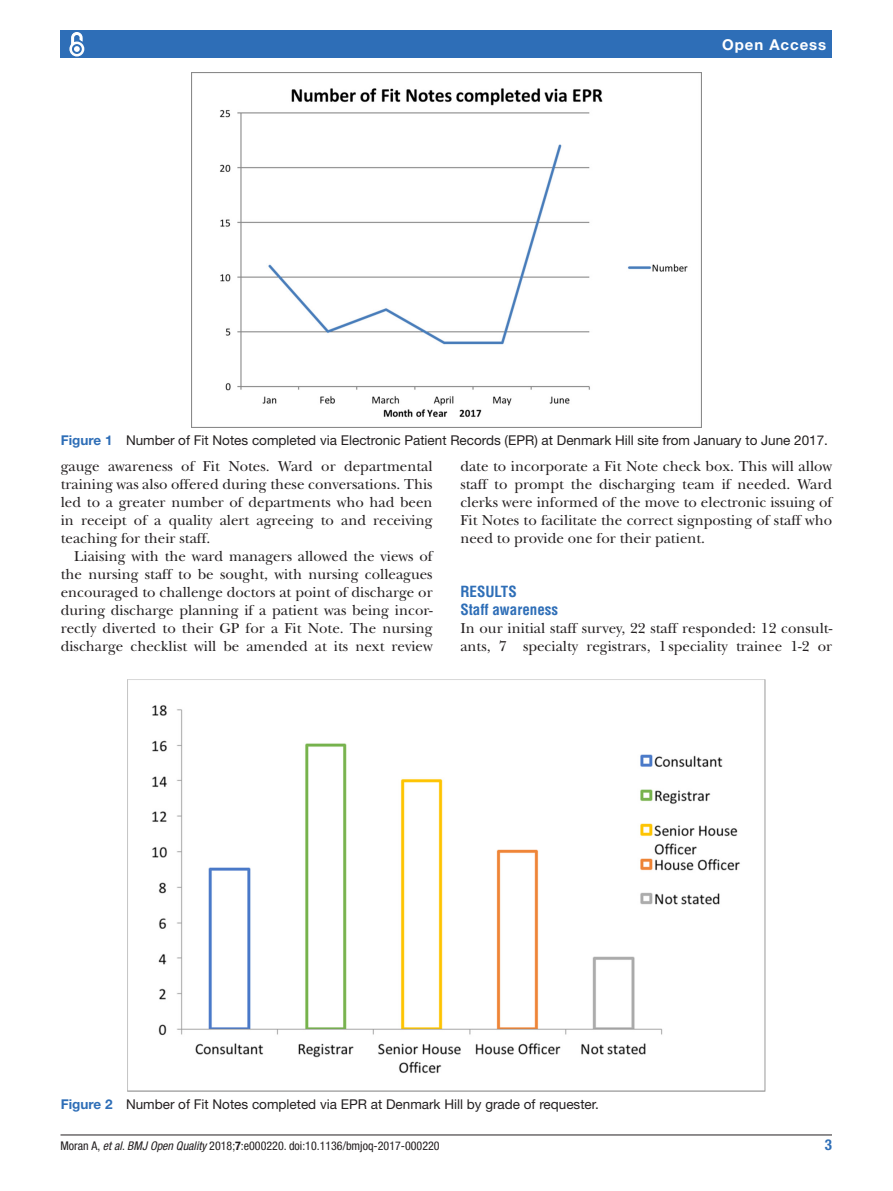
<style>
.page{position:relative;width:893px;height:1191px;background:#fff}
.page>*{position:absolute;margin:0;border:0;box-sizing:border-box;transform-origin:0 0}
.t1{font:15px/18px "New Baskerville";color:#231f20;text-align:justify}
.t2{font:700 condensed 15px/18px "Helvetica LT Std";color:#2e6eb7}
.t3{font:700 15px "Helvetica Neue LT Std";letter-spacing:.065em;color:#fff}
.t4{font:700 condensed 15px "Helvetica Neue LT Std";color:#2e6eb7}
.t5{font:13.5px "Helvetica Neue LT Std";color:#231f20}
.t6{font:condensed 12px "Helvetica Neue LT Std";color:#231f20}
.s1{font-weight:700;color:#2e6eb7}
.s2{font-style:italic}
.s3{font-weight:700}
</style>
<div class="page">
<hr style="left:61px;top:1134px;width:771px;height:1px;background:#231f20">
<div style="left:61px;top:31px;width:771px;height:27px;background:#2e6eb7"></div>
<svg style="left:69px;top:32px;width:16px;height:25px"></svg>
<img style="left:191px;top:73px;width:511px;height:354px">
<img style="left:127px;top:679px;width:638px;height:412px">
<p class="t3" style="left:722px;top:35px;width:106px">Open Access</p>
<p class="t5" style="left:61px;top:432px;width:769px"><span class="s1">Figure 1</span> Number of Fit Notes completed via Electronic Patient Records (EPR) at Denmark Hill site from January to June 2017.</p>
<p class="t1" style="left:61px;top:457px;width:373px">gauge awareness of Fit Notes. Ward or departmental training was also offered during these conversations. This led to a greater number of departments who had been in receipt of a quality alert agreeing to and receiving teaching for their staff.</p>
<p class="t1" style="left:61px;top:547px;width:373px;text-indent:14px">Liaising with the ward managers allowed the views of the nursing staff to be sought, with nursing colleagues encouraged to challenge doctors at point of discharge or during discharge planning if a patient was being incor&shy;rectly diverted to their GP for a Fit Note. The nursing discharge checklist will be amended at its next review</p>
<p class="t1" style="left:460px;top:457px;width:373px">date to incorporate a Fit Note check box. This will allow staff to prompt the discharging team if needed. Ward clerks were informed of the move to electronic issuing of Fit Notes to facilitate the correct signposting of staff who need to provide one for their patient.</p>
<p class="t2" style="left:460px;top:582px;width:99px">Results<br>Staff awareness</p>
<p class="t1" style="left:460px;top:619px;width:373px">In our initial staff survey, 22 staff responded: 12 consult&shy;ants, 7 specialty registrars, 1speciality trainee 1-2 or</p>
<p class="t5" style="left:61px;top:1096px;width:540px"><span class="s1">Figure 2</span> Number of Fit Notes completed via EPR at Denmark Hill by grade of requester.</p>
<p class="t6" style="left:61px;top:1138px;width:381px">Moran A, <span class="s2">et al</span>. <span class="s2">BMJ Open Quality</span> 2018;<span class="s3">7</span>:e000220. doi:10.1136/bmjoq-2017-000220</p>
<p class="t4" style="left:825px;top:1135px;width:9px">3</p>
</div>
